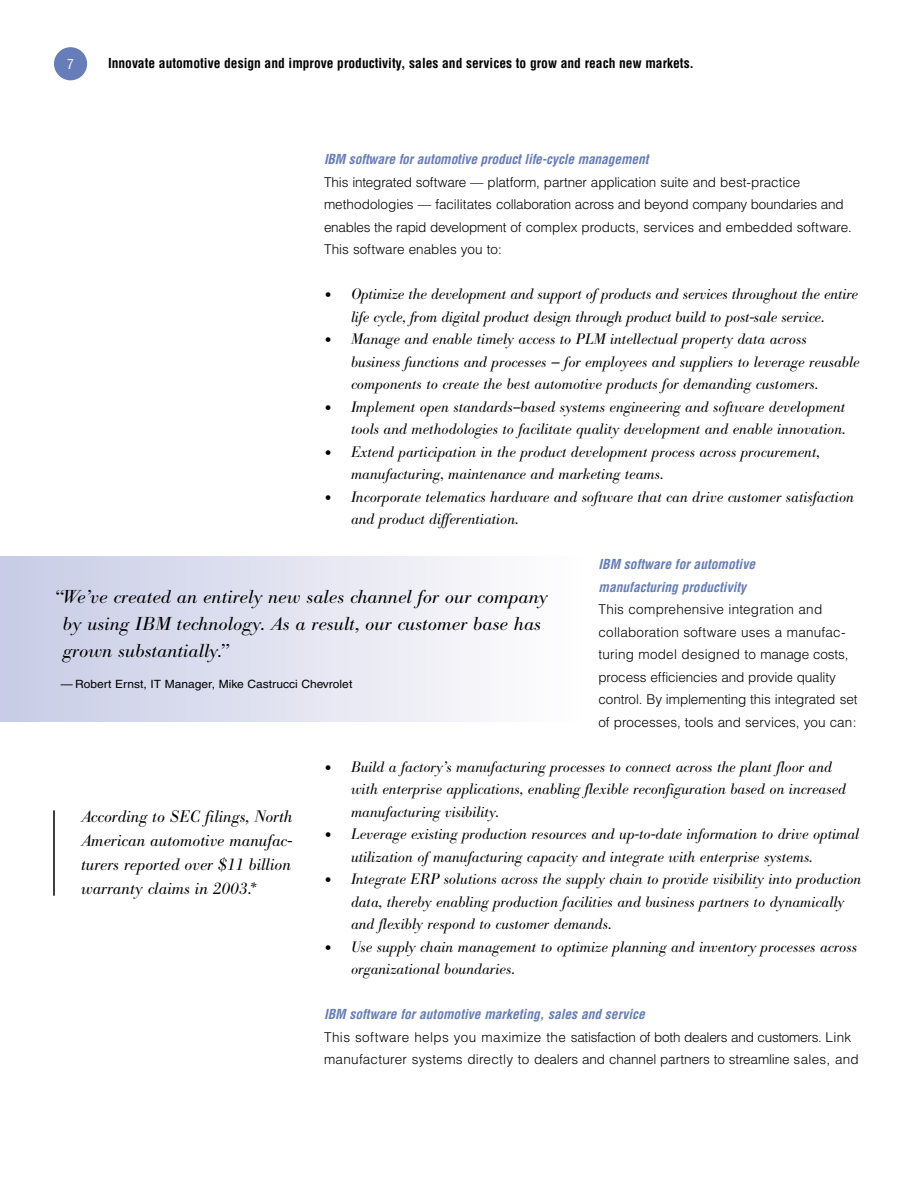
<style>
.page{position:relative;width:918px;height:1188px;background:#fff}
.page>*{position:absolute;margin:0;border:0;box-sizing:border-box;transform-origin:0 0}
.EB_Quote{font:italic 300 18.45px/27px "B Bodoni";color:#000;scale:1.05 1}
.EB_Sparkler{font:italic 300 16.5px/24px "B Bodoni";color:#000;text-align:justify}
.EB_Bodoni_bullet_text{font:italic 300 15px/22.5px "B Bodoni";color:#000}
.EB_Helv_Lt_body_text{font:300 13.5px/22.5px "Helvetica";letter-spacing:-.005em;color:#000}
.EB_Subhead_2{font:italic 700 condensed 13.5px/22.5px "Helvetica";color:#667db9}
.EB_Inside_page_headers{font:700 condensed 13.5px "Helvetica";color:#000}
.t1{font:condensed 13.5px "Helvetica";color:#fff}
.EB_Quote_author{font:11.4px "Helvetica";color:#000;scale:1.05 1}
.s1{font-size:21px}
</style>
<div class="page">
<div style="left:54px;top:47px;width:33px;height:33px;background:#667db9;border-radius:50%"></div>
<div style="left:0;top:557px;width:580px;height:165px;background:linear-gradient(to right,#c7cbe5,#fefdfe)"></div>
<hr style="left:53px;top:810px;width:2px;height:86px;background:#000">
<p class="t1" style="left:67px;top:56px;width:8px">7</p>
<p class="EB_Inside_page_headers" style="left:108px;top:55px;width:588px">Innovate automotive design and improve productivity, sales and services to grow and reach new markets.</p>
<p class="EB_Subhead_2" style="left:324px;top:148px;width:326px">IBM software for automotive product life-cycle management</p>
<p class="EB_Helv_Lt_body_text" style="left:324px;top:171px;width:529px">This integrated software — platform, partner application suite and best-practice methodologies — facilitates collaboration across and beyond company boundaries and enables the rapid development of complex products, services and embedded software.<br>This software enables you to:</p>
<p class="EB_Bodoni_bullet_text" style="left:324px;top:283px;width:536px;text-align:center"><span class="s1">•</span> Optimize the development and support of products and services throughout the entire life cycle, from digital product design through product build to post-sale service.</p>
<p class="EB_Bodoni_bullet_text" style="left:351px;top:328px;width:510px;text-indent:-27px"><span class="s1">•</span> Manage and enable timely access to PLM intellectual property data across business functions and processes — for employees and suppliers to leverage reusable components to create the best automotive products for demanding customers.</p>
<p class="EB_Bodoni_bullet_text" style="left:324px;top:396px;width:523px;text-align:right"><span class="s1">•</span> Implement open standards–based systems engineering and software development tools and methodologies to facilitate quality development and enable innovation.</p>
<p class="EB_Bodoni_bullet_text" style="left:351px;top:441px;width:470px;text-indent:-27px"><span class="s1">•</span> Extend participation in the product development process across procurement, manufacturing, maintenance and marketing teams.</p>
<p class="EB_Bodoni_bullet_text" style="left:351px;top:486px;width:505px;text-indent:-27px"><span class="s1">•</span> Incorporate telematics hardware and software that can drive customer satisfaction and product differentiation.</p>
<p class="EB_Subhead_2" style="left:598px;top:553px;width:158px">IBM software for automotive manufacturing productivity</p>
<p class="EB_Helv_Lt_body_text" style="left:598px;top:598px;width:261px">This comprehensive integration and collaboration software uses a manufac&shy;turing model designed to manage costs, process efficiencies and provide quality control. By implementing this integrated set of processes, tools and services, you can:</p>
<p class="EB_Bodoni_bullet_text" style="left:351px;top:756px;width:497px;text-indent:-27px"><span class="s1">•</span> Build a factory’s manufacturing processes to connect across the plant floor and with enterprise applications, enabling flexible reconfiguration based on increased manufacturing visibility.</p>
<p class="EB_Bodoni_bullet_text" style="left:351px;top:823px;width:510px;text-indent:-27px"><span class="s1">•</span> Leverage existing production resources and up-to-date information to drive optimal utilization of manufacturing capacity and integrate with enterprise systems.</p>
<p class="EB_Bodoni_bullet_text" style="left:351px;top:868px;width:512px;text-indent:-27px"><span class="s1">•</span> Integrate ERP solutions across the supply chain to provide visibility into production data, thereby enabling production facilities and business partners to dynamically and flexibly respond to customer demands.</p>
<p class="EB_Bodoni_bullet_text" style="left:351px;top:936px;width:507px;text-indent:-27px"><span class="s1">•</span> Use supply chain management to optimize planning and inventory processes across organizational boundaries.</p>
<p class="EB_Subhead_2" style="left:324px;top:1003px;width:322px">IBM software for automotive marketing, sales and service</p>
<p class="EB_Helv_Lt_body_text" style="left:324px;top:1026px;width:536px">This software helps you maximize the satisfaction of both dealers and customers. Link manufacturer systems directly to dealers and channel partners to streamline sales, and</p>
<p class="EB_Quote" style="left:63px;top:584px;width:463px;text-indent:-9px">“ We’ve created an entirely new sales channel for our company by using IBM technology. As a result, our customer base has grown substantially.”</p>
<p class="EB_Quote_author" style="left:61px;top:678px;width:279px">— Robert Ernst, IT Manager, Mike Castrucci Chevrolet</p>
<p class="EB_Sparkler" style="left:81px;top:805px;width:213px">According to SEC filings, North American automotive manufac&shy;turers reported over $11 billion warranty claims in 2003.*</p>
</div>
